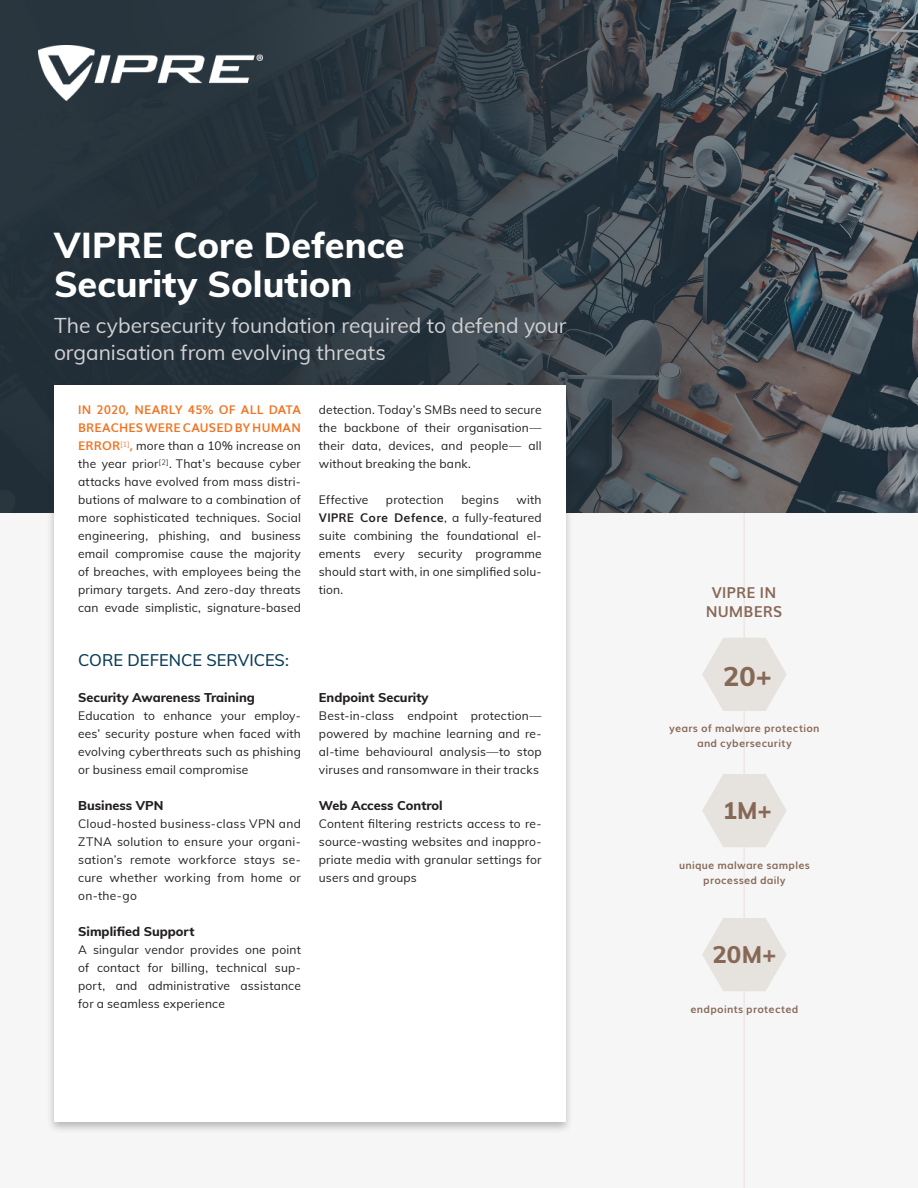
<style>
.page{position:relative;width:918px;height:1188px;background:#fff}
.page>*{position:absolute;margin:0;border:0;box-sizing:border-box;transform-origin:0 0}
.H1-Heading1{font:800 36px "Muli";color:#fff}
.M-Metric{font:800 27px "Muli";color:#876856}
.M-Metric-2{font:800 24px "Muli";color:#876856}
.ST-Subtitle{font:21px/27px "Muli";color:#d1d2d4}
.H2-Heading2{font:500 16.5px "Muli";color:#093b56}
.MH-MetricHeading{font:700 15px/19.5px "Muli";letter-spacing:.005em;color:#876856;text-align:center}
.H3-Heading3{font:800 12.75px "Muli";color:#231f20}
.P1-ParagraphIntro{font:800 12.75px "Muli";color:#231f20}
.P1-ParagraphIntro-2{font:12px/18px "Muli";letter-spacing:.015em;color:#231f20;text-align:justify}
.MT-MetricText{font:700 10.5px/15px "Muli";letter-spacing:.03em;color:#876856;text-align:center}
.s1{font-weight:700;color:#f27322}
.s2{font-weight:700}
</style>
<div class="page">
<div style="left:0;top:511px;width:918px;height:677px;background:#f6f6f6"></div>
<hr style="left:744px;top:513px;width:1px;height:675px;background:#876856">
<img style="left:0;top:0;width:918px;height:513px">
<img style="left:39px;top:46px;width:224px;height:55px">
<div style="left:46px;top:381px;width:527px;height:753px;background:#231f20;opacity:.3"></div>
<div style="left:54px;top:385px;width:511px;height:736px;background:#fff"></div>
<svg style="left:702px;top:638px;width:85px;height:73px"></svg>
<svg style="left:702px;top:774px;width:85px;height:73px"></svg>
<svg style="left:702px;top:918px;width:85px;height:73px"></svg>
<p class="H1-Heading1" style="left:54px;top:219px;width:352px">VIPRE Core Defence</p>
<p class="H1-Heading1" style="left:54px;top:258px;width:300px">Security Solution</p>
<p class="ST-Subtitle" style="left:54px;top:311px;width:514px">The cybersecurity foundation required to defend your organisation from evolving threats</p>
<p class="P1-ParagraphIntro-2" style="left:78px;top:400px;width:224px"><span class="s1">IN 2020, NEARLY 45% OF ALL DATA BREACHES WERE CAUSED BY HUMAN ERROR</span><sup>[1]</sup><span class="s1">,</span> more than a 10% increase on the year prior<sup>[2]</sup>. That’s because cyber attacks have evolved from mass distri&shy;butions of malware to a combination of more sophisticated techniques. Social engineering, phishing, and business email compromise cause the majority of breaches, with employees being the primary targets. And zero-day threats can evade simplistic, signature-based</p>
<p class="P1-ParagraphIntro-2" style="left:319px;top:400px;width:224px">detection. Today’s SMBs need to secure the backbone of their organisation— their data, devices, and people— all without breaking the bank.</p>
<p class="P1-ParagraphIntro-2" style="left:319px;top:490px;width:51px">Effective</p>
<p class="P1-ParagraphIntro-2" style="left:386px;top:490px;width:59px">protection</p>
<p class="P1-ParagraphIntro-2" style="left:461px;top:490px;width:39px">begins</p>
<p class="P1-ParagraphIntro-2" style="left:319px;top:490px;width:224px;text-indent:198px">with <span class="s2">VIPRE Core Defence</span>, a fully-featured suite combining the foundational el&shy;ements every security programme should start with, in one simplified solu&shy;tion.</p>
<p class="H2-Heading2" style="left:78px;top:648px;width:212px">CORE DEFENCE SERVICES:</p>
<p class="H3-Heading3" style="left:78px;top:688px;width:178px">Security Awareness Training</p>
<p class="P1-ParagraphIntro-2" style="left:78px;top:706px;width:224px">Education to enhance your employ&shy;ees’ security posture when faced with evolving cyberthreats such as phishing or business email compromise</p>
<p class="H3-Heading3" style="left:78px;top:796px;width:87px">Business VPN</p>
<p class="P1-ParagraphIntro-2" style="left:78px;top:814px;width:224px">Cloud-hosted business-class VPN and ZTNA solution to ensure your organi&shy;sation’s remote workforce stays se&shy;cure whether working from home or on-the-go</p>
<p class="P1-ParagraphIntro" style="left:78px;top:922px;width:118px">Simplified Support</p>
<p class="P1-ParagraphIntro-2" style="left:78px;top:940px;width:224px">A singular vendor provides one point of contact for billing, technical sup&shy;port, and administrative assistance for a seamless experience</p>
<p class="H3-Heading3" style="left:319px;top:688px;width:111px">Endpoint Security</p>
<p class="P1-ParagraphIntro-2" style="left:319px;top:706px;width:224px">Best-in-class endpoint protection— powered by machine learning and re&shy;al-time behavioural analysis—to stop viruses and ransomware in their tracks</p>
<p class="P1-ParagraphIntro" style="left:319px;top:796px;width:125px">Web Access Control</p>
<p class="P1-ParagraphIntro-2" style="left:319px;top:814px;width:224px">Content filtering restricts access to re&shy;source-wasting websites and inappro&shy;priate media with granular settings for users and groups</p>
<p class="MH-MetricHeading" style="left:706px;top:581px;width:78px">VIPRE IN<br>NUMBERS</p>
<p class="M-Metric" style="left:723px;top:656px;width:50px">20+</p>
<p class="MT-MetricText" style="left:669px;top:720px;width:152px">years of malware protection and cybersecurity</p>
<p class="M-Metric-2" style="left:723px;top:793px;width:51px">1M+</p>
<p class="MT-MetricText" style="left:679px;top:857px;width:132px">unique malware samples processed daily</p>
<p class="M-Metric-2" style="left:712px;top:937px;width:66px">20M+</p>
<p class="MT-MetricText" style="left:690px;top:1001px;width:109px">endpoints protected</p>
</div>
